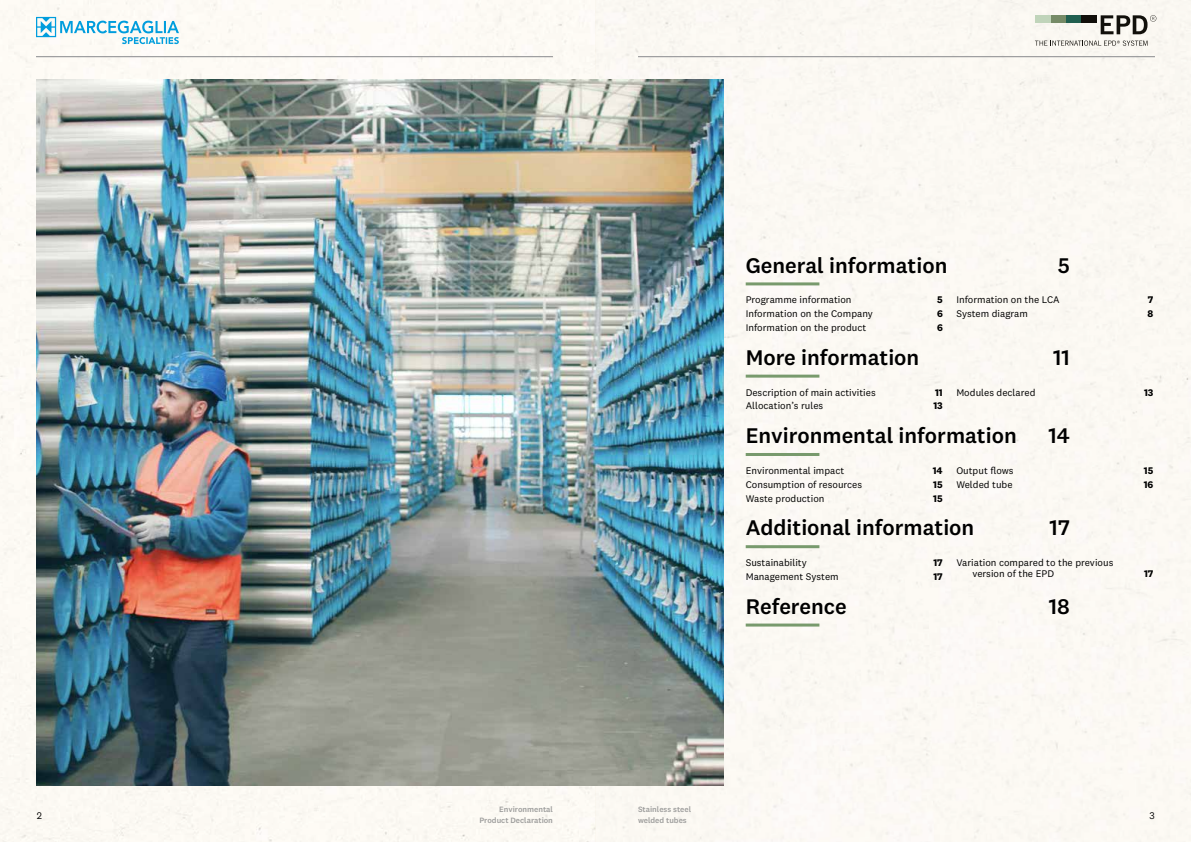
<style>
.page{position:relative;width:1191px;height:842px;background:#fbf9f3}
.page>*{position:absolute;margin:0;border:0;box-sizing:border-box;transform-origin:0 0}
.t1{font:500 22px "National 2";color:#000}
.t2{font:10px/11px "National 2";color:#000}
.t3{font:700 10px "National 2";color:#000}
.t4{font:500 8px/10.8px "National 2";color:#9d9d9c;text-align:right}
</style>
<div class="page">
<hr style="left:36px;top:56px;width:517px;height:1px;background:#898a8d">
<hr style="left:638px;top:56px;width:517px;height:1px;background:#898a8d">
<svg style="left:1035px;top:41px;width:112px;height:5px"></svg>
<div style="left:1065px;top:15px;width:16px;height:8px;background:#216050"></div>
<div style="left:1050px;top:15px;width:15px;height:8px;background:#768b67"></div>
<div style="left:1034px;top:15px;width:16px;height:8px;background:#c0d4ba"></div>
<div style="left:1081px;top:15px;width:15px;height:8px;background:#12100b"></div>
<svg style="left:1100px;top:15px;width:56px;height:19px"></svg>
<svg style="left:36px;top:17px;width:143px;height:27px"></svg>
<img style="left:36px;top:79px;width:687px;height:706px">
<hr style="left:745px;top:282px;width:74px;height:3px;background:#789a6d">
<hr style="left:745px;top:375px;width:74px;height:3px;background:#789a6d">
<hr style="left:745px;top:453px;width:74px;height:3px;background:#789a6d">
<hr style="left:745px;top:545px;width:74px;height:3px;background:#789a6d">
<hr style="left:745px;top:623px;width:74px;height:3px;background:#789a6d">
<h1 class="t1" style="left:745px;top:252px;width:203px">General information</h1>
<h1 class="t1" style="left:1057px;top:252px;width:14px">5</h1>
<p class="t2" style="left:745px;top:294px;width:107px">Programme information</p>
<p class="t3" style="left:937px;top:294px;width:7px">5</p>
<p class="t2" style="left:745px;top:308px;width:129px">Information on the Company</p>
<p class="t3" style="left:937px;top:308px;width:7px">6</p>
<p class="t2" style="left:745px;top:322px;width:122px">Information on the product</p>
<p class="t3" style="left:937px;top:321px;width:7px">6</p>
<p class="t2" style="left:956px;top:294px;width:105px">Information on the LCA</p>
<p class="t3" style="left:1148px;top:294px;width:7px">7</p>
<p class="t2" style="left:956px;top:308px;width:73px">System diagram</p>
<p class="t3" style="left:1147px;top:308px;width:7px">8</p>
<h1 class="t1" style="left:745px;top:344px;width:175px">More information</h1>
<h1 class="t1" style="left:1053px;top:344px;width:18px">11</h1>
<p class="t2" style="left:745px;top:387px;width:132px">Description of main activities</p>
<p class="t3" style="left:935px;top:386px;width:9px">11</p>
<p class="t2" style="left:745px;top:400px;width:79px">Allocation’s rules</p>
<p class="t3" style="left:933px;top:400px;width:11px">13</p>
<p class="t2" style="left:956px;top:387px;width:81px">Modules declared</p>
<p class="t3" style="left:1144px;top:386px;width:11px">13</p>
<h1 class="t1" style="left:745px;top:422px;width:273px">Environmental information</h1>
<h1 class="t1" style="left:1048px;top:422px;width:23px">14</h1>
<p class="t2" style="left:745px;top:465px;width:100px">Environmental impact</p>
<p class="t3" style="left:932px;top:464px;width:11px">14</p>
<p class="t2" style="left:745px;top:479px;width:118px">Consumption of resources</p>
<p class="t3" style="left:933px;top:478px;width:11px">15</p>
<p class="t2" style="left:745px;top:493px;width:80px">Waste production</p>
<p class="t3" style="left:933px;top:492px;width:11px">15</p>
<p class="t2" style="left:956px;top:465px;width:59px">Output flows</p>
<p class="t3" style="left:1144px;top:464px;width:11px">15</p>
<p class="t2" style="left:956px;top:479px;width:58px">Welded tube</p>
<p class="t3" style="left:1143px;top:478px;width:11px">16</p>
<h1 class="t1" style="left:745px;top:514px;width:230px">Additional information</h1>
<h1 class="t1" style="left:1049px;top:514px;width:22px">17</h1>
<p class="t2" style="left:745px;top:557px;width:63px">Sustainability</p>
<p class="t3" style="left:933px;top:557px;width:11px">17</p>
<p class="t2" style="left:745px;top:571px;width:94px">Management System</p>
<p class="t3" style="left:933px;top:570px;width:11px">17</p>
<p class="t2" style="left:972px;top:557px;width:143px;text-indent:-16px">Variation compared to the previous version of the EPD</p>
<p class="t3" style="left:1144px;top:568px;width:11px">17</p>
<h1 class="t1" style="left:745px;top:593px;width:102px">Reference</h1>
<h1 class="t1" style="left:1048px;top:593px;width:23px">18</h1>
<p class="t4" style="left:479px;top:804px;width:75px">Environmental<br>Product Declaration</p>
<p class="t4" style="left:638px;top:804px;width:55px;text-align:left">Stainless steel welded tubes</p>
<p class="t2" style="left:37px;top:809px;width:7px">2</p>
<p class="t2" style="left:1149px;top:809px;width:7px">3</p>
</div>
